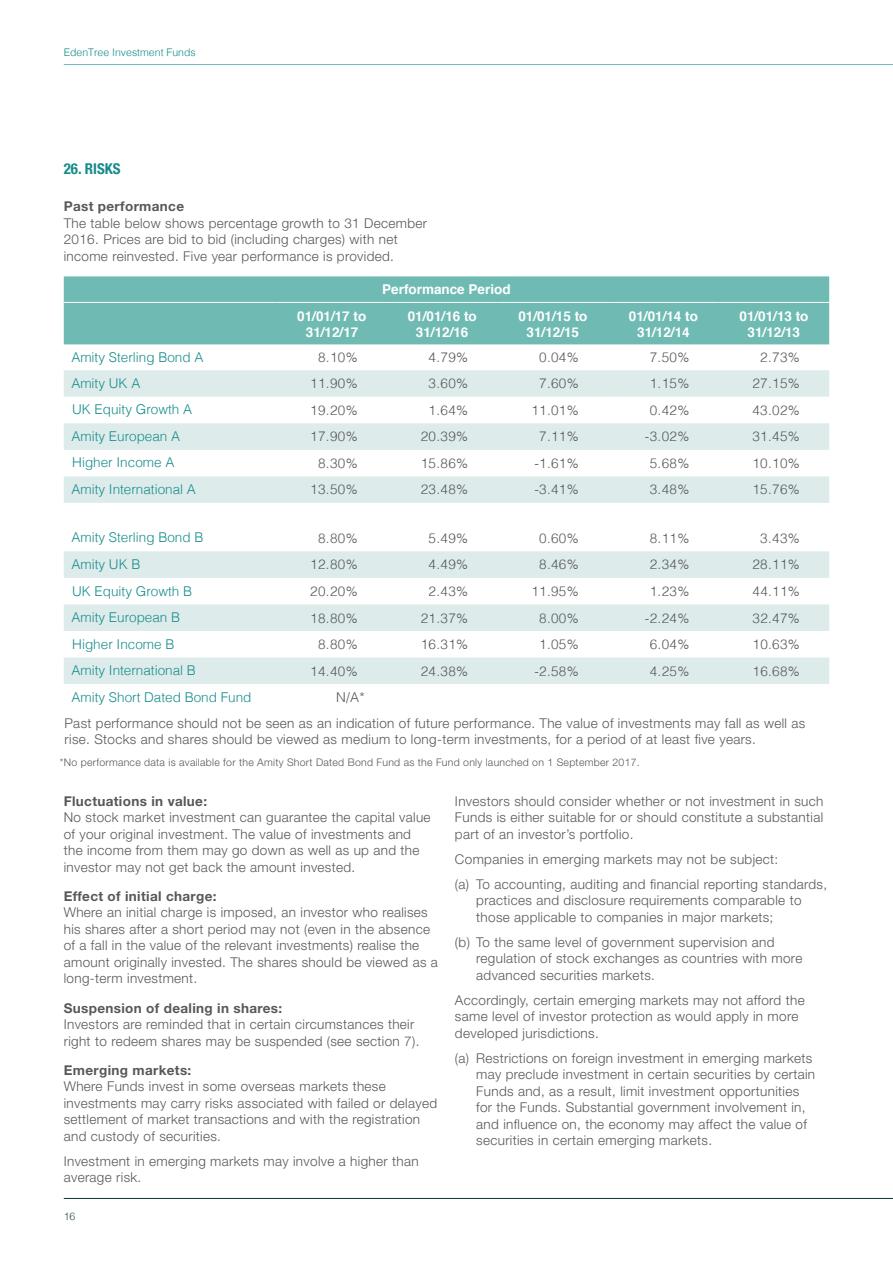
<style>
.page{position:relative;width:893px;height:1263px;background:#fff}
.page>*{position:absolute;margin:0;border:0;box-sizing:border-box;transform-origin:0 0}
.t1{font:700 condensed 15px "Helvetica Neue LT";color:#168c8b}
.t2{font:300 13.5px/16.5px "Helvetica Neue LT Std";letter-spacing:.025em;color:#57585a}
.t3{font:300 13.5px "Helvetica";letter-spacing:.025em;color:#57585a}
.t4{font:300 13.5px "Helvetica";color:#168c8b}
.t5{font:700 13.5px/16.2px "Helvetica";color:#fff;text-align:center}
.t6{font:700 13.5px "Helvetica Neue LT Std";letter-spacing:.025em;color:#57585a}
.t7{font:300 10.5px "Helvetica Neue LT Std";letter-spacing:.025em;color:#57585a}
.t8{font:300 10.5px "Helvetica";color:#168c8b}
.t9{font:300 10.5px "Helvetica";color:#324f4f}
</style>
<div class="page">
<hr style="left:64px;top:1198px;width:829px;height:1px;background:#083737">
<hr style="left:64px;top:64px;width:829px;height:1px;background:#6fbbb4">
<div style="left:64px;top:276px;width:765px;height:69px;background:#6fbbb4"></div>
<svg style="left:64px;top:370px;width:765px;height:314px"></svg>
<hr style="left:64px;top:302px;width:212px;height:1px;background:#fff">
<hr style="left:276px;top:302px;width:111px;height:1px;background:#fff">
<hr style="left:387px;top:302px;width:110px;height:1px;background:#fff">
<hr style="left:497px;top:302px;width:111px;height:1px;background:#fff">
<hr style="left:608px;top:302px;width:111px;height:1px;background:#fff">
<hr style="left:719px;top:302px;width:110px;height:1px;background:#fff">
<p class="t8" style="left:64px;top:43px;width:133px">EdenTree Investment Funds</p>
<p class="t1" style="left:64px;top:159px;width:58px">26. RISKS</p>
<p class="t6" style="left:64px;top:198px;width:122px">Past performance</p>
<p class="t2" style="left:64px;top:214px;width:365px">The table below shows percentage growth to 31 December<br>2016. Prices are bid to bid (including charges) with net income reinvested. Five year performance is provided.</p>
<p class="t5" style="left:382px;top:282px;width:130px">Performance Period</p>
<p class="t5" style="left:297px;top:308px;width:71px">01/01/17 to<br>31/12/17</p>
<p class="t5" style="left:408px;top:308px;width:71px">01/01/16 to<br>31/12/16</p>
<p class="t5" style="left:518px;top:308px;width:71px">01/01/15 to<br>31/12/15</p>
<p class="t5" style="left:629px;top:308px;width:71px">01/01/14 to<br>31/12/14</p>
<p class="t5" style="left:739px;top:308px;width:71px">01/01/13 to<br>31/12/13</p>
<p class="t4" style="left:71px;top:346px;width:134px">Amity Sterling Bond A</p>
<p class="t3" style="left:318px;top:346px;width:41px">8.10%</p>
<p class="t3" style="left:429px;top:346px;width:41px">4.79%</p>
<p class="t3" style="left:539px;top:346px;width:41px">0.04%</p>
<p class="t3" style="left:650px;top:346px;width:41px">7.50%</p>
<p class="t3" style="left:760px;top:346px;width:41px">2.73%</p>
<p class="t4" style="left:71px;top:372px;width:71px">Amity UK A</p>
<p class="t3" style="left:310px;top:372px;width:49px">11.90%</p>
<p class="t3" style="left:429px;top:372px;width:41px">3.60%</p>
<p class="t3" style="left:539px;top:372px;width:41px">7.60%</p>
<p class="t3" style="left:650px;top:372px;width:41px">1.15%</p>
<p class="t3" style="left:752px;top:372px;width:49px">27.15%</p>
<p class="t4" style="left:72px;top:398px;width:122px">UK Equity Growth A</p>
<p class="t3" style="left:310px;top:399px;width:49px">19.20%</p>
<p class="t3" style="left:429px;top:399px;width:41px">1.64%</p>
<p class="t3" style="left:531px;top:399px;width:49px">11.01%</p>
<p class="t3" style="left:650px;top:399px;width:41px">0.42%</p>
<p class="t3" style="left:752px;top:399px;width:49px">43.02%</p>
<p class="t4" style="left:71px;top:425px;width:110px">Amity European A</p>
<p class="t3" style="left:310px;top:425px;width:49px">17.90%</p>
<p class="t3" style="left:421px;top:425px;width:49px">20.39%</p>
<p class="t3" style="left:539px;top:425px;width:41px">7.11%</p>
<p class="t3" style="left:645px;top:425px;width:46px">-3.02%</p>
<p class="t3" style="left:752px;top:425px;width:49px">31.45%</p>
<p class="t4" style="left:72px;top:451px;width:104px">Higher Income A</p>
<p class="t3" style="left:318px;top:452px;width:41px">8.30%</p>
<p class="t3" style="left:421px;top:452px;width:49px">15.86%</p>
<p class="t3" style="left:534px;top:452px;width:46px">-1.61%</p>
<p class="t3" style="left:650px;top:452px;width:41px">5.68%</p>
<p class="t3" style="left:752px;top:452px;width:49px">10.10%</p>
<p class="t4" style="left:71px;top:478px;width:126px">Amity International A</p>
<p class="t3" style="left:310px;top:478px;width:49px">13.50%</p>
<p class="t3" style="left:421px;top:478px;width:49px">23.48%</p>
<p class="t3" style="left:534px;top:478px;width:46px">-3.41%</p>
<p class="t3" style="left:650px;top:478px;width:41px">3.48%</p>
<p class="t3" style="left:752px;top:478px;width:49px">15.76%</p>
<p class="t4" style="left:71px;top:526px;width:134px">Amity Sterling Bond B</p>
<p class="t3" style="left:318px;top:527px;width:41px">8.80%</p>
<p class="t3" style="left:429px;top:527px;width:41px">5.49%</p>
<p class="t3" style="left:539px;top:527px;width:41px">0.60%</p>
<p class="t3" style="left:650px;top:527px;width:41px">8.11%</p>
<p class="t3" style="left:760px;top:527px;width:41px">3.43%</p>
<p class="t4" style="left:71px;top:553px;width:71px">Amity UK B</p>
<p class="t3" style="left:310px;top:553px;width:49px">12.80%</p>
<p class="t3" style="left:429px;top:553px;width:41px">4.49%</p>
<p class="t3" style="left:539px;top:553px;width:41px">8.46%</p>
<p class="t3" style="left:650px;top:553px;width:41px">2.34%</p>
<p class="t3" style="left:752px;top:553px;width:49px">28.11%</p>
<p class="t4" style="left:72px;top:579px;width:122px">UK Equity Growth B</p>
<p class="t3" style="left:310px;top:580px;width:49px">20.20%</p>
<p class="t3" style="left:429px;top:580px;width:41px">2.43%</p>
<p class="t3" style="left:531px;top:580px;width:49px">11.95%</p>
<p class="t3" style="left:650px;top:580px;width:41px">1.23%</p>
<p class="t3" style="left:752px;top:580px;width:49px">44.11%</p>
<p class="t4" style="left:71px;top:606px;width:110px">Amity European B</p>
<p class="t3" style="left:310px;top:606px;width:49px">18.80%</p>
<p class="t3" style="left:421px;top:606px;width:49px">21.37%</p>
<p class="t3" style="left:539px;top:606px;width:41px">8.00%</p>
<p class="t3" style="left:645px;top:606px;width:46px">-2.24%</p>
<p class="t3" style="left:752px;top:606px;width:49px">32.47%</p>
<p class="t4" style="left:72px;top:632px;width:104px">Higher Income B</p>
<p class="t3" style="left:318px;top:633px;width:41px">8.80%</p>
<p class="t3" style="left:421px;top:633px;width:49px">16.31%</p>
<p class="t3" style="left:539px;top:633px;width:41px">1.05%</p>
<p class="t3" style="left:650px;top:633px;width:41px">6.04%</p>
<p class="t3" style="left:752px;top:633px;width:49px">10.63%</p>
<p class="t4" style="left:71px;top:659px;width:126px">Amity International B</p>
<p class="t3" style="left:310px;top:659px;width:49px">14.40%</p>
<p class="t3" style="left:421px;top:659px;width:49px">24.38%</p>
<p class="t3" style="left:534px;top:659px;width:46px">-2.58%</p>
<p class="t3" style="left:650px;top:659px;width:41px">4.25%</p>
<p class="t3" style="left:752px;top:659px;width:49px">16.68%</p>
<p class="t4" style="left:71px;top:685px;width:182px">Amity Short Dated Bond Fund</p>
<p class="t3" style="left:336px;top:686px;width:30px">N/A*</p>
<p class="t2" style="left:64px;top:714px;width:742px">Past performance should not be seen as an indication of future performance. The value of investments may fall as well as rise. Stocks and shares should be viewed as medium to long-term investments, for a period of at least five years.</p>
<p class="t7" style="left:60px;top:756px;width:581px">*No performance data is available for the Amity Short Dated Bond Fund as the Fund only launched on 1 September 2017.</p>
<p class="t6" style="left:64px;top:792px;width:145px">Fluctuations in value:</p>
<p class="t2" style="left:64px;top:809px;width:368px">No stock market investment can guarantee the capital value of your original investment. The value of investments and the income from them may go down as well as up and the investor may not get back the amount invested.</p>
<p class="t6" style="left:64px;top:888px;width:154px">Effect of initial charge:</p>
<p class="t2" style="left:64px;top:904px;width:376px">Where an initial charge is imposed, an investor who realises his shares after a short period may not (even in the absence of a fall in the value of the relevant investments) realise the amount originally invested. The shares should be viewed as a long-term investment.</p>
<p class="t6" style="left:64px;top:999px;width:220px">Suspension of dealing in shares:</p>
<p class="t2" style="left:64px;top:1016px;width:357px">Investors are reminded that in certain circumstances their right to redeem shares may be suspended (see section 7).</p>
<p class="t6" style="left:64px;top:1062px;width:129px">Emerging markets:</p>
<p class="t2" style="left:64px;top:1078px;width:375px">Where Funds invest in some overseas markets these investments may carry risks associated with failed or delayed settlement of market transactions and with the registration and custody of securities.</p>
<p class="t2" style="left:64px;top:1152px;width:356px">Investment in emerging markets may involve a higher than average risk.</p>
<p class="t9" style="left:64px;top:1207px;width:13px">16</p>
<p class="t2" style="left:455px;top:792px;width:370px;text-align:justify">Investors should consider whether or not investment in such Funds is either suitable for or should constitute a substantial part of an investor’s portfolio.</p>
<p class="t2" style="left:455px;top:846px;width:374px;line-height:25px">Companies in emerging markets may not be subject:<br>(a) To accounting, auditing and financial reporting standards,</p>
<p class="t2" style="left:476px;top:892px;width:327px">practices and disclosure requirements comparable to those applicable to companies in major markets;</p>
<p class="t2" style="left:476px;top:933px;width:328px;text-indent:-21px">(b) To the same level of government supervision and regulation of stock exchanges as countries with more advanced securities markets.</p>
<p class="t2" style="left:455px;top:991px;width:351px">Accordingly, certain emerging markets may not afford the same level of investor protection as would apply in more developed jurisdictions.</p>
<p class="t2" style="left:476px;top:1049px;width:340px;text-indent:-21px">(a) Restrictions on foreign investment in emerging markets may preclude investment in certain securities by certain Funds and, as a result, limit investment opportunities for the Funds. Substantial government involvement in, and influence on, the economy may affect the value of securities in certain emerging markets.</p>
</div>
